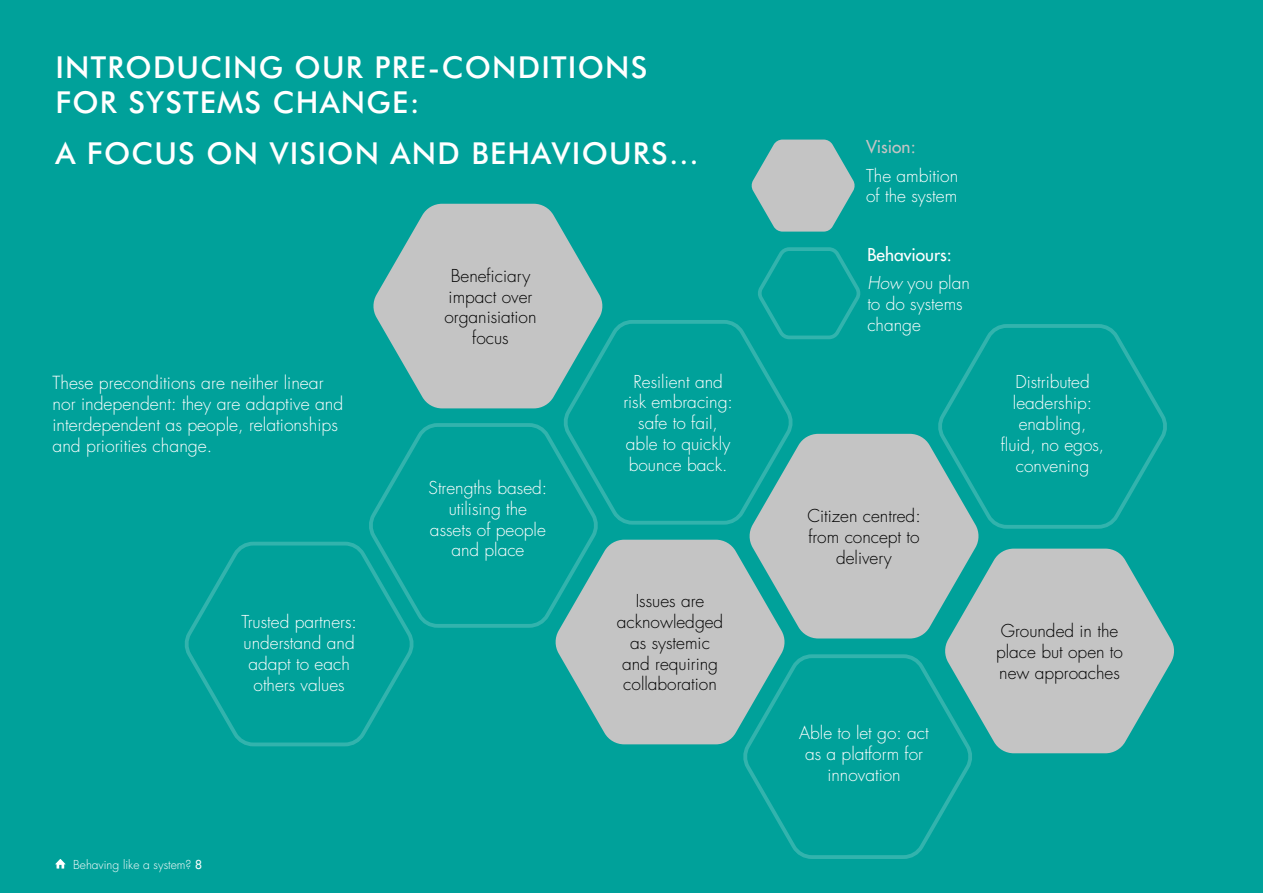
<style>
.page{position:relative;width:1263px;height:893px;background:#00a19a}
.page>*{position:absolute;margin:0;border:0;box-sizing:border-box;transform-origin:0 0}
.t1{font:500 30.3px/34.5px "Futura BT";letter-spacing:.04em;color:#fff}
.t2{font:300 17.55px/21.1px "Futura LT";color:#fff}
.t3{font:300 17.25px/20.7px "Futura LT";color:#fff;text-align:center}
.t4{font:300 17.25px/20.7px "Futura LT";color:#000;text-align:center}
.t5{font:17.25px/28.2px "Futura LT";color:#fff}
.t6{font:17.25px "Futura LT";color:#c4c4c4}
.t7{font:300 12px "Futura LT";color:#fff}
.s1{font-weight:300;font-style:italic}
.s2{font-weight:300}
.s3{font-weight:400}
</style>
<div class="page">
<svg style="left:373px;top:204px;width:230px;height:204px;fill:#c4c4c4"></svg>
<svg style="left:555px;top:540px;width:230px;height:204px;background:#b0c0bf"></svg>
<svg style="left:945px;top:549px;width:229px;height:204px;fill:#c4c4c4"></svg>
<svg style="left:748px;top:434px;width:231px;height:204px;background:#b0c0bf"></svg>
<svg style="left:185px;top:541px;width:229px;height:206px"></svg>
<svg style="left:365px;top:423px;width:237px;height:206px"></svg>
<svg style="left:559px;top:318px;width:238px;height:208px"></svg>
<svg style="left:739px;top:652px;width:237px;height:207px"></svg>
<svg style="left:934px;top:324px;width:233px;height:206px"></svg>
<svg style="left:751px;top:140px;width:104px;height:92px"></svg>
<svg style="left:754px;top:247px;width:107px;height:94px"></svg>
<svg style="left:55px;top:859px;width:11px;height:9px"></svg>
<h1 class="t1" style="left:55px;top:50px;width:593px">INTRODUCING OUR PRE-CONDITIONS<br>FOR SYSTEMS CHANGE:</h1>
<h1 class="t1" style="left:55px;top:136px;width:645px">A FOCUS ON VISION AND BEHAVIOURS…</h1>
<p class="t4" style="left:444px;top:266px;width:94px">Beneficiary impact over organisiation focus</p>
<p class="t6" style="left:866px;top:136px;width:51px">Vision:</p>
<p class="t3" style="left:866px;top:165px;width:94px;text-align:left">The ambition of the system</p>
<p class="t5" style="left:867px;top:240px;width:104px">Behaviours:<br><span class="s1">How</span> <span class="s2">you plan</span></p>
<p class="t3" style="left:867px;top:294px;width:97px;text-align:left">to do systems change</p>
<p class="t2" style="left:52px;top:372px;width:292px">These preconditions are neither linear nor independent: they are adaptive and interdependent as people, relationships and priorities change.</p>
<p class="t3" style="left:429px;top:478px;width:120px">Strengths based: utilising the assets of people and place</p>
<p class="t3" style="left:623px;top:372px;width:111px">Resilient and risk embracing: safe to fail, able to quickly bounce back.</p>
<p class="t3" style="left:1001px;top:372px;width:105px">Distributed leadership: enabling, fluid, no egos, convening</p>
<p class="t4" style="left:807px;top:506px;width:115px">Citizen centred: from concept to delivery</p>
<p class="t7" style="left:73px;top:857px;width:130px">Behaving like a system? <span class="s3">8</span></p>
<p class="t4" style="left:617px;top:591px;width:108px">Issues are acknowledged as systemic and requiring collaboration</p>
<p class="t3" style="left:241px;top:612px;width:117px">Trusted partners: understand and adapt to each others values</p>
<p class="t4" style="left:996px;top:621px;width:128px;text-align:left">Grounded in the place but open to new approaches</p>
<p class="t3" style="left:799px;top:723px;width:131px">Able to let go: act as a platform for innovation</p>
</div>
